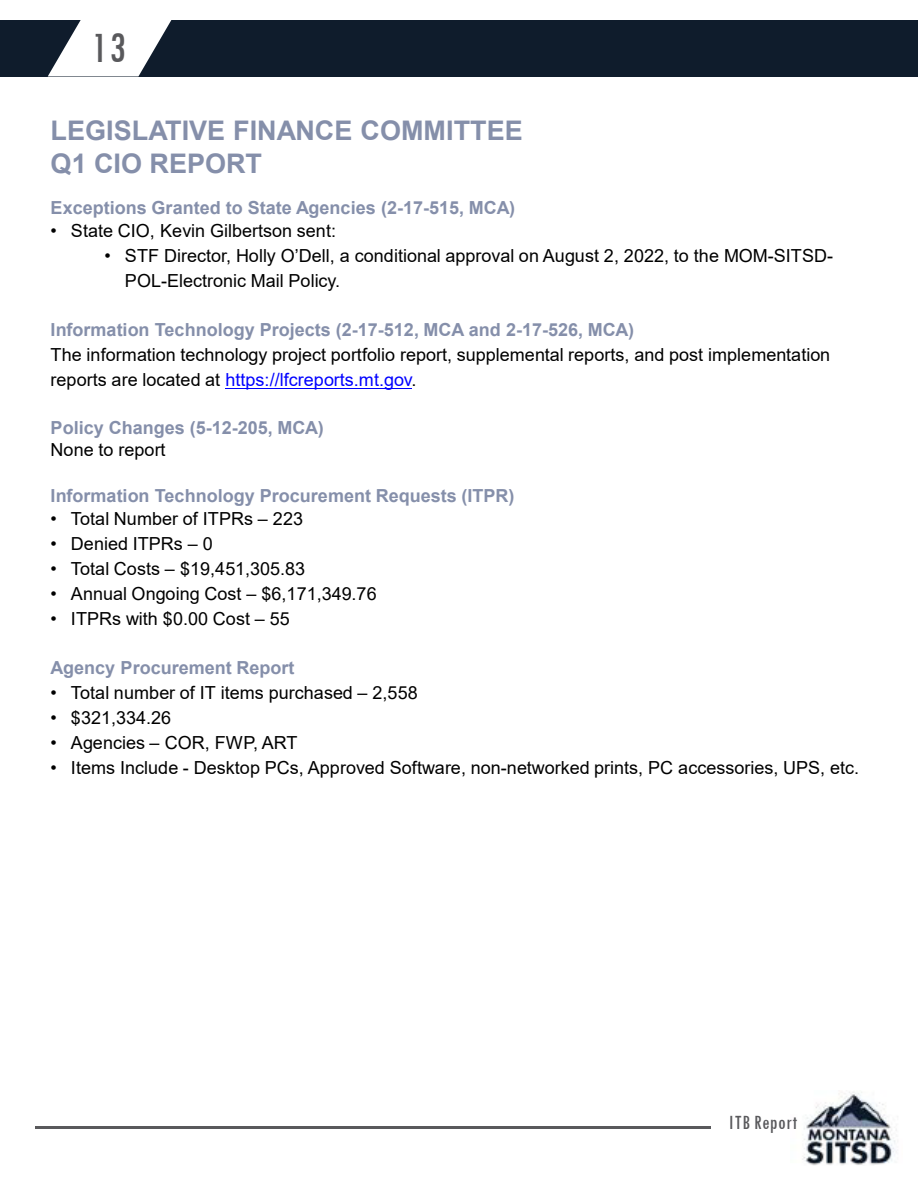
<style>
.page{position:relative;width:918px;height:1188px;background:#fff}
.page>*{position:absolute;margin:0;border:0;box-sizing:border-box;transform-origin:0 0}
.t1{font:condensed 45px "Tw Cen";color:#59595c}
.t2{font:700 27px "Arial";color:#858faa}
.t3{font:condensed 21px "Tw Cen";letter-spacing:.02em;color:#59595c}
.t4{font:18px/24.9px "Arial";color:#000}
.t5{font:700 18px "Arial";color:#858faa}
.s1{color:#00f}
</style>
<div class="page">
<hr style="left:35px;top:1126px;width:676px;height:3px;background:#59595c">
<img style="left:802px;top:1092px;width:95px;height:73px">
<hr style="left:225px;top:388px;width:187px;height:1px;background:#00f">
<div style="left:0;top:20px;width:918px;height:56px;background:#0f1c2c"></div>
<svg style="left:48px;top:20px;width:124px;height:56px"></svg>
<p class="t1" style="left:91px;top:21px;width:36px">13</p>
<p class="t2" style="left:51px;top:112px;width:474px">LEGISLATIVE FINANCE COMMITTEE</p>
<p class="t2" style="left:51px;top:144px;width:213px">Q1 CIO REPORT</p>
<p class="t5" style="left:51px;top:195px;width:466px">Exceptions Granted to State Agencies (2-17-515, MCA)</p>
<p class="t4" style="left:51px;top:218px;width:287px">• State CIO, Kevin Gilbertson sent:</p>
<p class="t4" style="left:125px;top:243px;width:710px;text-indent:-20px">• STF Director, Holly O’Dell, a conditional approval on August 2, 2022, to the MOM-SITSD-<br>POL-Electronic Mail Policy.</p>
<p class="t5" style="left:51px;top:317px;width:585px">Information Technology Projects (2-17-512, MCA and 2-17-526, MCA)</p>
<p class="t4" style="left:51px;top:342px;width:781px">The information technology project portfolio report, supplemental reports, and post implementation reports are located at <span class="s1">https://lfcreports.mt.gov</span>.</p>
<p class="t5" style="left:51px;top:415px;width:275px">Policy Changes (5-12-205, MCA)</p>
<p class="t4" style="left:51px;top:437px;width:116px">None to report</p>
<p class="t5" style="left:51px;top:483px;width:465px">Information Technology Procurement Requests (ITPR)</p>
<p class="t4" style="left:51px;top:506px;width:254px">• Total Number of ITPRs – 223</p>
<p class="t4" style="left:51px;top:531px;width:164px">• Denied ITPRs – 0</p>
<p class="t4" style="left:51px;top:556px;width:256px">• Total Costs – $19,451,305.83</p>
<p class="t4" style="left:51px;top:581px;width:328px">• Annual Ongoing Cost – $6,171,349.76</p>
<p class="t4" style="left:51px;top:606px;width:241px">• ITPRs with $0.00 Cost – 55</p>
<p class="t5" style="left:51px;top:655px;width:245px">Agency Procurement Report</p>
<p class="t4" style="left:51px;top:680px;width:369px">• Total number of IT items purchased – 2,558</p>
<p class="t4" style="left:51px;top:705px;width:122px">• $321,334.26</p>
<p class="t4" style="left:51px;top:730px;width:248px">• Agencies – COR, FWP, ART</p>
<p class="t4" style="left:51px;top:755px;width:810px">• Items Include - Desktop PCs, Approved Software, non-networked prints, PC accessories, UPS, etc.</p>
<p class="t3" style="left:729px;top:1110px;width:70px">ITB Report</p>
</div>
